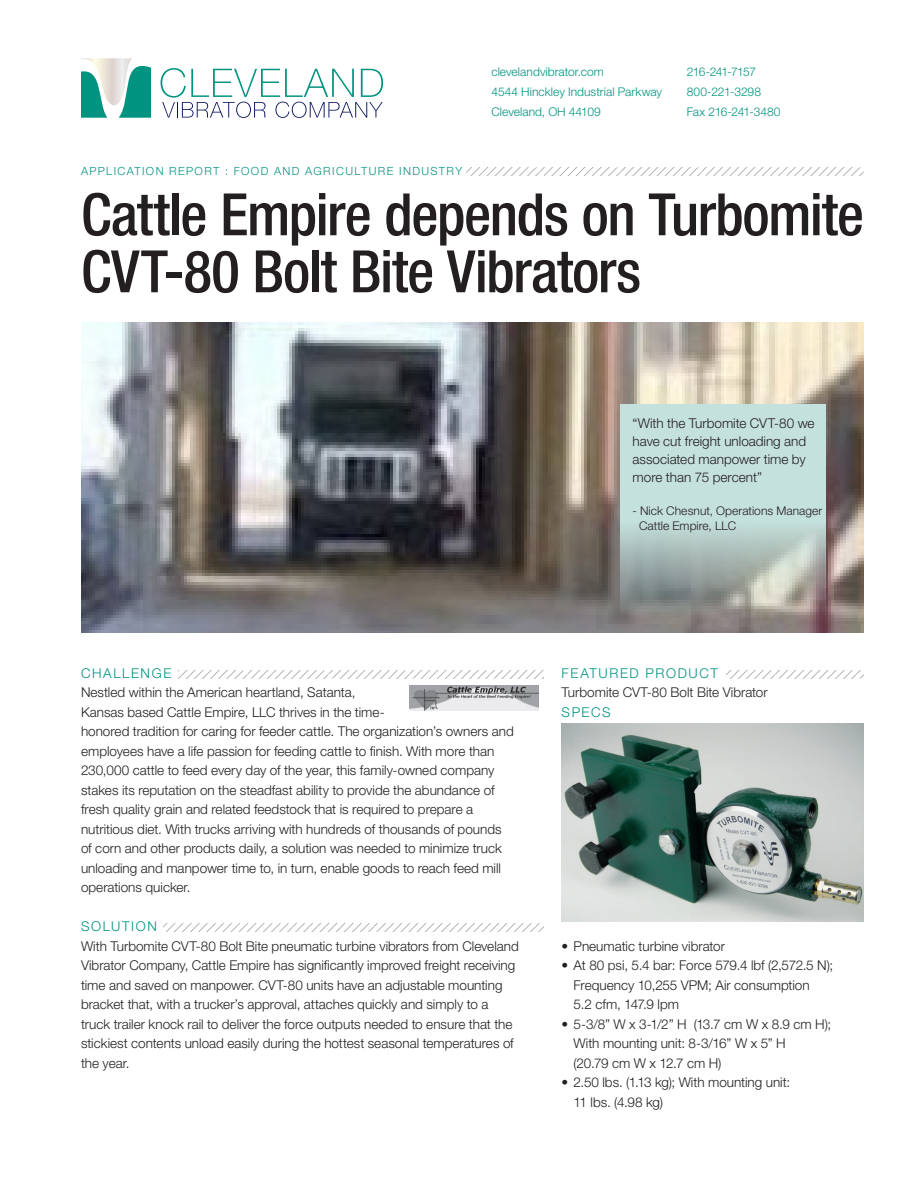
<style>
.page{position:relative;width:918px;height:1188px;background:#fff}
.page>*{position:absolute;margin:0;border:0;box-sizing:border-box;transform-origin:0 0}
.t1{font:500 condensed 58.5px/57px "Helvetica Neue LT Std";letter-spacing:-.02em;color:#231f20}
.t2{font:300 13.5px/19.5px "Helvetica Neue LT Pro";color:#231f20}
.t3{font:300 13.5px "Helvetica Neue LT Pro";letter-spacing:.12em;color:#00937f}
.t4{font:300 12px/20.2px "Helvetica Neue LT Pro";letter-spacing:.005em;color:#00937f}
.t5{font:300 12px "Helvetica Neue LT Pro";letter-spacing:.005em;color:#231f20}
.t6{font:300 12px/20.2px "Helvetica Neue LT Pro";letter-spacing:-.025em;color:#00937f}
.t7{font:300 11.25px "Helvetica Neue LT Pro";letter-spacing:.125em;color:#00937f}
</style>
<div class="page">
<svg style="left:81px;top:58px;width:70px;height:60px"></svg>
<svg style="left:161px;top:68px;width:222px;height:50px"></svg>
<img style="left:81px;top:323px;width:782px;height:310px">
<svg style="left:466px;top:168px;width:398px;height:8px"></svg>
<svg style="left:727px;top:671px;width:137px;height:8px"></svg>
<svg style="left:163px;top:923px;width:380px;height:8px"></svg>
<svg style="left:178px;top:671px;width:365px;height:8px"></svg>
<img style="left:562px;top:724px;width:302px;height:197px">
<img style="left:410px;top:685px;width:129px;height:25px">
<svg style="left:620px;top:404px;width:205px;height:229px;background:#b4c5c1"></svg>
<p class="t4" style="left:491px;top:61px;width:172px">clevelandvibrator.com<br>4544 Hinckley Industrial Parkway<br>Cleveland, OH 44109</p>
<p class="t6" style="left:687px;top:61px;width:95px">216-241-7157<br>800-221-3298<br>Fax 216-241-3480</p>
<p class="t7" style="left:81px;top:164px;width:383px">APPLICATION REPORT : FOOD AND AGRICULTURE INDUSTRY</p>
<p class="t1" style="left:81px;top:185px;width:784px">Cattle Empire depends on Turbomite<br>CVT-80 Bolt Bite Vibrators</p>
<p class="t2" style="left:633px;top:414px;width:184px;line-height:18px">“With the Turbomite CVT-80 we have cut freight unloading and associated manpower time by more than 75 percent”</p>
<p class="t5" style="left:633px;top:504px;width:191px">- Nick Chesnut, Operations Manager</p>
<p class="t5" style="left:639px;top:519px;width:99px">Cattle Empire, LLC</p>
<p class="t3" style="left:81px;top:665px;width:92px">CHALLENGE</p>
<p class="t2" style="left:81px;top:682px;width:434px">Nestled within the American heartland, Satanta,<br>Kansas based Cattle Empire, LLC thrives in the time-<br>honored tradition for caring for feeder cattle. The organization’s owners and employees have a life passion for feeding cattle to finish. With more than 230,000 cattle to feed every day of the year, this family-owned company stakes its reputation on the steadfast ability to provide the abundance of fresh quality grain and related feedstock that is required to prepare a nutritious diet. With trucks arriving with hundreds of thousands of pounds of corn and other products daily, a solution was needed to minimize truck unloading and manpower time to, in turn, enable goods to reach feed mill operations quicker.</p>
<p class="t3" style="left:81px;top:918px;width:78px">SOLUTION</p>
<p class="t2" style="left:81px;top:936px;width:439px">With Turbomite CVT-80 Bolt Bite pneumatic turbine vibrators from Cleveland Vibrator Company, Cattle Empire has significantly improved freight receiving time and saved on manpower. CVT-80 units have an adjustable mounting bracket that, with a trucker’s approval, attaches quickly and simply to a truck trailer knock rail to deliver the force outputs needed to ensure that the stickiest contents unload easily during the hottest seasonal temperatures of the year.</p>
<p class="t3" style="left:562px;top:665px;width:158px">FEATURED PRODUCT</p>
<p class="t2" style="left:562px;top:682px;width:208px">Turbomite CVT-80 Bolt Bite Vibrator</p>
<p class="t3" style="left:562px;top:704px;width:51px">SPECS</p>
<p class="t2" style="left:562px;top:936px;width:165px">• Pneumatic turbine vibrator</p>
<p class="t2" style="left:574px;top:955px;width:261px;text-indent:-12px">• At 80 psi, 5.4 bar: Force 579.4 lbf (2,572.5 N);<br>Frequency 10,255 VPM; Air consumption<br>5.2 cfm, 147.9 lpm</p>
<p class="t2" style="left:574px;top:1014px;width:259px;text-indent:-12px">• 5-3/8” W x 3-1/2” H (13.7 cm W x 8.9 cm H);<br>With mounting unit: 8-3/16” W x 5” H<br>(20.79 cm W x 12.7 cm H)</p>
<p class="t2" style="left:574px;top:1072px;width:218px;text-indent:-12px">• 2.50 lbs. (1.13 kg); With mounting unit:<br>11 lbs. (4.98 kg)</p>
</div>
